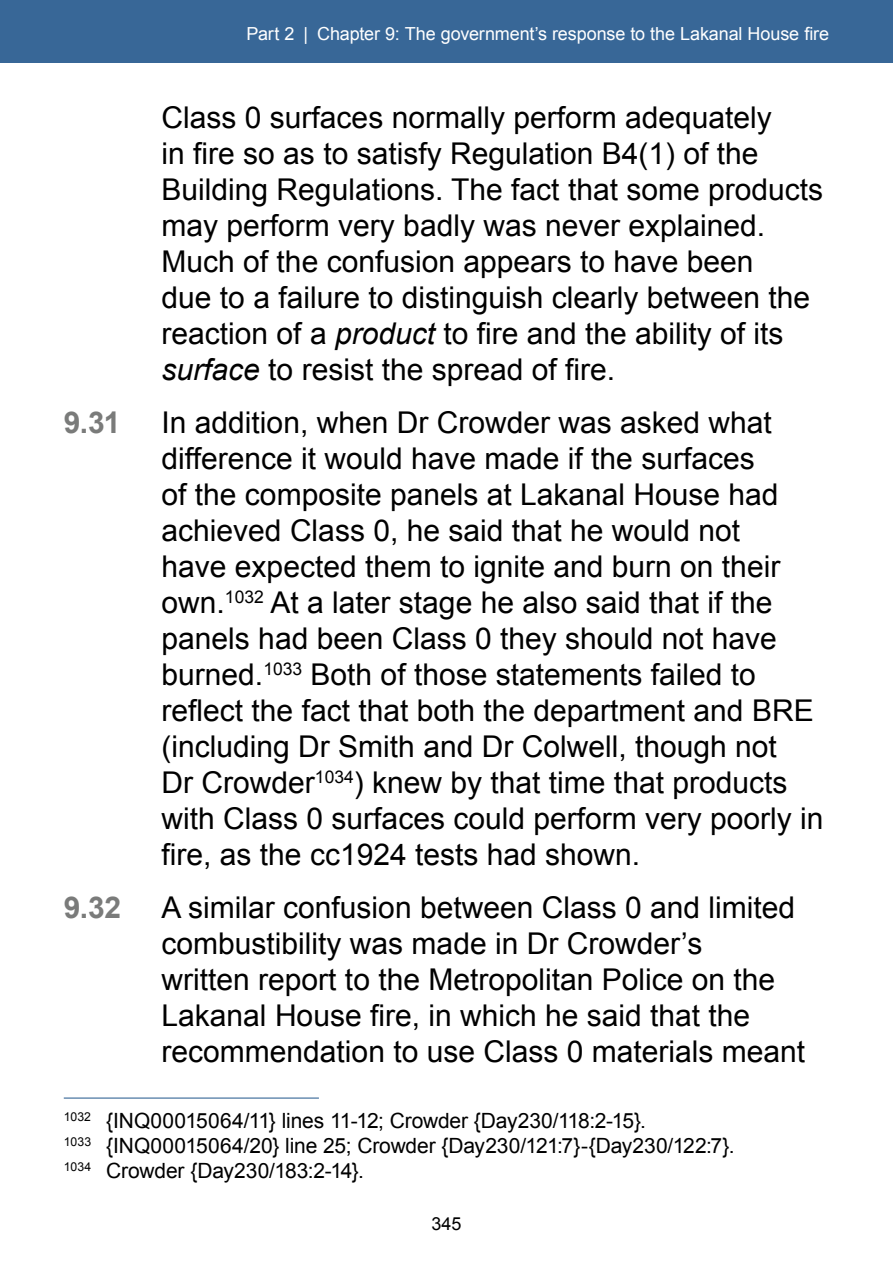
<style>
.page{position:relative;width:893px;height:1263px;background:#fff}
.page>*{position:absolute;margin:0;border:0;box-sizing:border-box;transform-origin:0 0}
.t1{font:30px/36px "Arial";color:#000}
.t2{font:700 30px "Arial";color:#7a7b7a}
.Footnote_Text{font:21px "Arial";letter-spacing:-.005em;color:#000}
.t3{font:18px "Arial";letter-spacing:-.005em;color:#fff}
.t4{font:18px "Arial";color:#000}
.s1{font-style:italic}
</style>
<div class="page">
<div style="left:0;top:0;width:893px;height:63px;background:#386797"></div>
<hr style="left:64px;top:1097px;width:255px;height:2px;background:#386797">
<p class="t3" style="left:246px;top:22px;width:584px">Part 2 | Chapter 9: The government’s response to the Lakanal House fire</p>
<p class="t1" style="left:162px;top:100px;width:663px">Class 0 surfaces normally perform adequately<br>in fire so as to satisfy Regulation B4(1) of the Building Regulations. The fact that some products may perform very badly was never explained.<br>Much of the confusion appears to have been<br>due to a failure to distinguish clearly between the reaction of a <span class="s1">product</span> to fire and the ability of its <span class="s1">surface</span> to resist the spread of fire.</p>
<p class="t2" style="left:64px;top:403px;width:58px">9.31</p>
<p class="t1" style="left:162px;top:405px;width:663px">In addition, when Dr Crowder was asked what difference it would have made if the surfaces<br>of the composite panels at Lakanal House had achieved Class 0, he said that he would not<br>have expected them to ignite and burn on their own.<sup>1032</sup> At a later stage he also said that if the panels had been Class 0 they should not have burned.<sup>1033</sup> Both of those statements failed to reflect the fact that both the department and BRE (including Dr Smith and Dr Colwell, though not<br>Dr Crowder<sup>1034</sup>) knew by that time that products with Class 0 surfaces could perform very poorly in fire, as the cc1924 tests had shown.</p>
<p class="t2" style="left:64px;top:888px;width:59px">9.32</p>
<p class="t1" style="left:162px;top:890px;width:645px">A similar confusion between Class 0 and limited combustibility was made in Dr Crowder’s<br>written report to the Metropolitan Police on the Lakanal House fire, in which he said that the recommendation to use Class 0 materials meant</p>
<p class="Footnote_Text" style="left:64px;top:1106px;width:584px"><sup>1032</sup> {INQ00015064/11} lines 11-12; Crowder {Day230/118:2-15}.</p>
<p class="Footnote_Text" style="left:64px;top:1131px;width:672px"><sup>1033</sup> {INQ00015064/20} line 25; Crowder {Day230/121:7}-{Day230/122:7}.</p>
<p class="Footnote_Text" style="left:64px;top:1157px;width:302px"><sup>1034</sup> Crowder {Day230/183:2-14}.</p>
<p class="t4" style="left:431px;top:1212px;width:32px">345</p>
</div>
